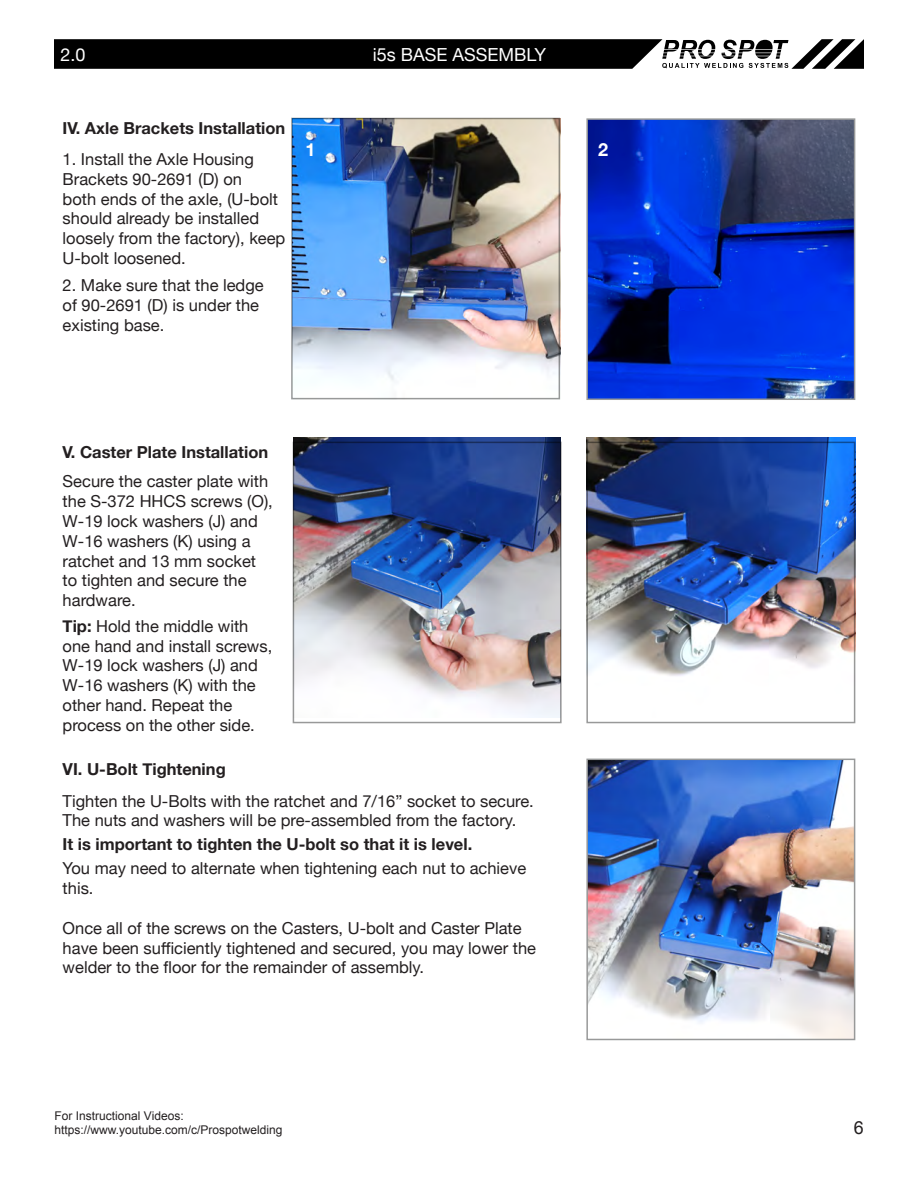
<style>
.page{position:relative;width:918px;height:1188px;background:#fff}
.page>*{position:absolute;margin:0;border:0;box-sizing:border-box;transform-origin:0 0}
.t1{font:18px "Helvetica Neue";color:#fff}
.t2{font:700 18px "Helvetica Neue";color:#fff}
.t3{font:18px "Arial";color:#231f20}
.t4{font:16.5px/19.8px "Helvetica Neue";color:#231f20}
.t5{font:700 16.5px "Helvetica Neue";color:#231f20}
.t6{font:12px "Arial";color:#231f20}
.s1{font-weight:700}
</style>
<div class="page">
<img style="left:586px;top:442px;width:269px;height:281px">
<img style="left:589px;top:762px;width:263px;height:275px">
<div style="left:586px;top:759px;width:269px;height:281px;border:2px solid #989999"></div>
<img style="left:293px;top:442px;width:269px;height:281px">
<svg style="left:54px;top:39px;width:810px;height:30px;background:#2c2c2c"></svg>
<img style="left:291px;top:118px;width:269px;height:281px">
<img style="left:589px;top:121px;width:263px;height:276px">
<div style="left:586px;top:118px;width:269px;height:282px;border:2px solid #989999"></div>
<p class="t1" style="left:60px;top:41px;width:27px">2.0</p>
<p class="t1" style="left:373px;top:41px;width:175px">i5s BASE ASSEMBLY</p>
<p class="t5" style="left:63px;top:116px;width:224px">IV. Axle Brackets Installation</p>
<p class="t4" style="left:63px;top:150px;width:224px">1. Install the Axle Housing<br>Brackets 90-2691 (D) on<br>both ends of the axle, (U-bolt should already be installed loosely from the factory), keep<br>U-bolt loosened.</p>
<p class="t4" style="left:63px;top:276px;width:203px">2. Make sure that the ledge of 90-2691 (D) is under the existing base.</p>
<p class="t2" style="left:305px;top:135px;width:12px">1</p>
<p class="t2" style="left:598px;top:135px;width:12px">2</p>
<p class="t5" style="left:63px;top:439px;width:207px">V. Caster Plate Installation</p>
<p class="t4" style="left:63px;top:473px;width:212px">Secure the caster plate with the S-372 HHCS screws (O),<br>W-19 lock washers (J) and<br>W-16 washers (K) using a ratchet and 13 mm socket to tighten and secure the hardware.</p>
<p class="t4" style="left:63px;top:617px;width:211px"><span class="s1">Tip:</span> Hold the middle with one hand and install screws,<br>W-19 lock washers (J) and<br>W-16 washers (K) with the other hand. Repeat the process on the other side.</p>
<p class="t5" style="left:63px;top:756px;width:165px">VI. U-Bolt Tightening</p>
<p class="t4" style="left:63px;top:792px;width:473px">Tighten the U-Bolts with the ratchet and 7/16” socket to secure.<br>The nuts and washers will be pre-assembled from the factory.</p>
<p class="t5" style="left:63px;top:832px;width:411px">It is important to tighten the U-bolt so that it is level.</p>
<p class="t4" style="left:63px;top:860px;width:465px">You may need to alternate when tightening each nut to achieve this.</p>
<p class="t4" style="left:63px;top:919px;width:475px">Once all of the screws on the Casters, U-bolt and Caster Plate have been sufficiently tightened and secured, you may lower the welder to the floor for the remainder of assembly.</p>
<p class="t6" style="left:55px;top:1108px;width:131px">For Instructional Videos:</p>
<p class="t6" style="left:55px;top:1122px;width:230px">https://www.youtube.com/c/Prospotwelding</p>
<p class="t3" style="left:854px;top:1116px;width:12px">6</p>
</div>
